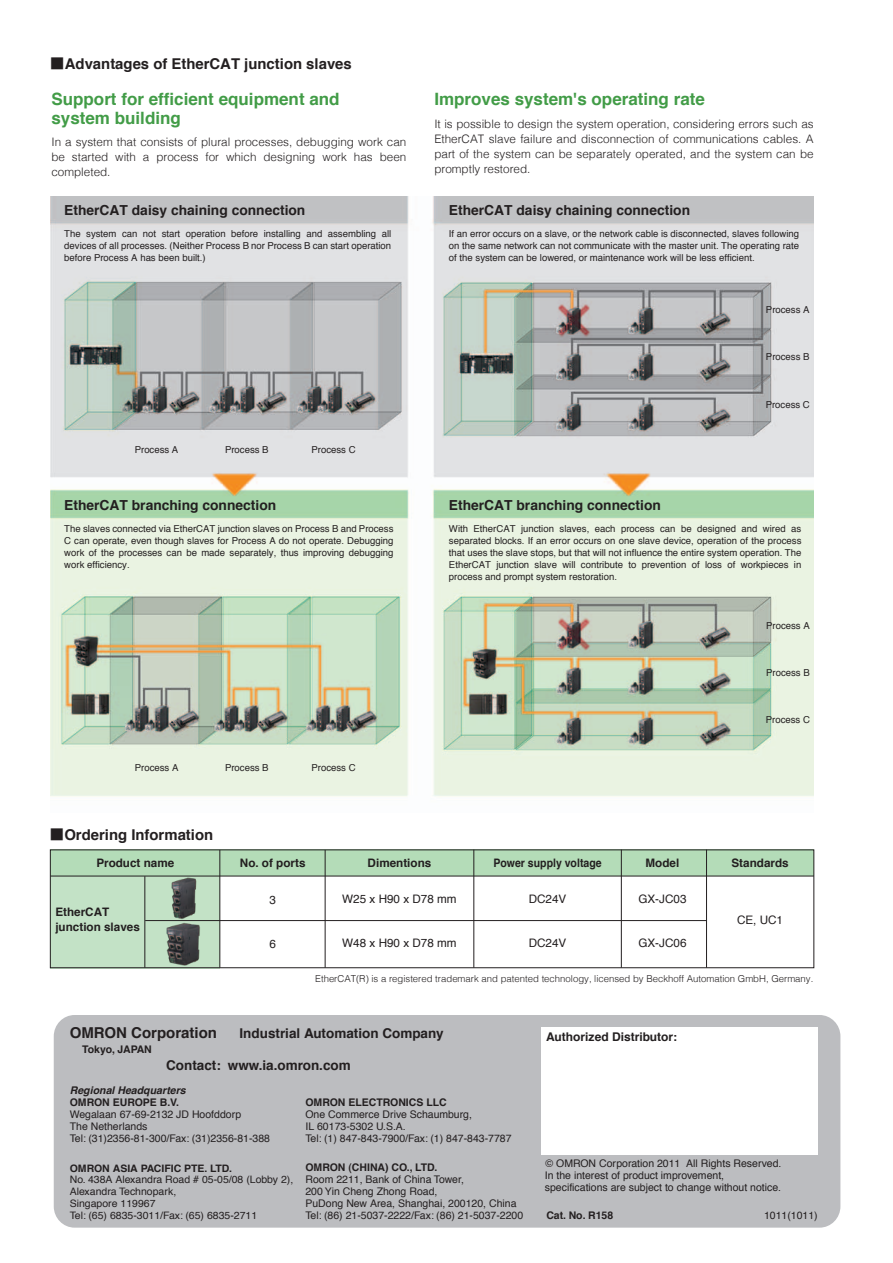
<style>
.page{position:relative;width:893px;height:1263px;background:#fff}
.page>*{position:absolute;margin:0;border:0;box-sizing:border-box;transform-origin:0 0}
.t1{font:700 16.95px/19.5px "Helvetica";color:#429c47}
.t2{font:700 15px "Helvetica";color:#231f20}
.t3{font:700 14.85px "Helvetica";color:#231f20}
.t4{font:700 13.8px "Helvetica";color:#231f20}
.t5{font:700 13.5px "Helvetica";color:#231f20}
.t6{font:700 12px "Helvetica";color:#231f20}
.t7{font:300 11.7px/15px "Helvetica";color:#231f20;text-align:justify}
.t8{font:700 11.7px/15px "Helvetica";color:#231f20}
.t9{font:11.7px "Helvetica";color:#231f20}
.t10{font:700 11.7px "Helvetica";color:#231f20;scale:.9 1}
.t11{font:italic 700 10.65px "Helvetica";color:#231f20}
.t12{font:10.5px/12px "Helvetica";color:#231f20}
.t13{font:700 10.5px "Helvetica";color:#231f20}
.t14{font:10.2px/11.7px "Helvetica";color:#231f20}
.t15{font:700 10.2px "Helvetica";color:#231f20}
.t16{font:9.6px/12px "Helvetica";color:#231f20;text-align:justify}
.t17{font:300 9.6px "Helvetica";color:#231f20}
.s1{font-family:"Koz Go Pro";font-weight:500}
</style>
<div class="page">
<img style="left:50px;top:196px;width:763px;height:601px">
<div style="left:50px;top:876px;width:170px;height:92px;background:#c3e2c6"></div>
<div style="left:50px;top:850px;width:764px;height:26px;background:#b4dcb8"></div>
<div style="left:50px;top:850px;width:764px;height:118px;border:1px solid #231f20"></div>
<hr style="left:50px;top:876px;width:764px;height:1px;background:#231f20">
<hr style="left:145px;top:920px;width:562px;height:1px;background:#231f20">
<hr style="left:145px;top:876px;width:1px;height:92px;background:#231f20">
<hr style="left:220px;top:850px;width:1px;height:118px;background:#231f20">
<hr style="left:325px;top:850px;width:1px;height:118px;background:#231f20">
<hr style="left:474px;top:850px;width:1px;height:118px;background:#231f20">
<hr style="left:621px;top:850px;width:1px;height:118px;background:#231f20">
<hr style="left:706px;top:850px;width:1px;height:118px;background:#231f20">
<img style="left:161px;top:920px;width:45px;height:49px">
<img style="left:159px;top:875px;width:44px;height:50px">
<div style="left:54px;top:1015px;width:786px;height:212px;background:#bcbdc0;border-radius:21px"></div>
<div style="left:541px;top:1027px;width:277px;height:127px;background:#fff"></div>
<h3 class="t3" style="left:50px;top:52px;width:303px"><span class="s1">■</span>Advantages of EtherCAT junction slaves</h3>
<h1 class="t1" style="left:51px;top:89px;width:290px">Support for efficient equipment and system building</h1>
<p class="t7" style="left:51px;top:134px;width:356px">In a system that consists of plural processes, debugging work can be started with a process for which designing work has been completed.</p>
<h3 class="t4" style="left:64px;top:199px;width:243px">EtherCAT daisy chaining connection</h3>
<h1 class="t1" style="left:434px;top:89px;width:272px">Improves system's operating rate</h1>
<p class="t7" style="left:434px;top:116px;width:381px">It is possible to design the system operation, considering errors such as EtherCAT slave failure and disconnection of communications cables. A part of the system can be separately operated, and the system can be promptly restored.</p>
<h3 class="t4" style="left:449px;top:199px;width:243px">EtherCAT daisy chaining connection</h3>
<p class="t16" style="left:64px;top:228px;width:328px">The system can not start operation before installing and assembling all devices of all processes. (Neither Process B nor Process B can start operation before Process A has been built.)</p>
<p class="t16" style="left:449px;top:228px;width:352px">If an error occurs on a slave, or the network cable is disconnected, slaves following on the same network can not communicate with the master unit. The operating rate of the system can be lowered, or maintenance work will be less efficient.</p>
<p class="t16" style="left:766px;top:304px;width:45px">Process A</p>
<p class="t16" style="left:766px;top:351px;width:45px">Process B</p>
<p class="t16" style="left:135px;top:444px;width:45px">Process A</p>
<p class="t16" style="left:225px;top:444px;width:45px">Process B</p>
<p class="t16" style="left:312px;top:444px;width:46px">Process C</p>
<h3 class="t4" style="left:64px;top:494px;width:213px">EtherCAT branching connection</h3>
<h3 class="t4" style="left:449px;top:494px;width:213px">EtherCAT branching connection</h3>
<p class="t16" style="left:766px;top:399px;width:46px">Process C</p>
<p class="t16" style="left:64px;top:523px;width:331px">The slaves connected via EtherCAT junction slaves on Process B and Process C can operate, even though slaves for Process A do not operate. Debugging work of the processes can be made separately, thus improving debugging work efficiency.</p>
<p class="t16" style="left:449px;top:523px;width:354px">With EtherCAT junction slaves, each process can be designed and wired as separated blocks. If an error occurs on one slave device, operation of the process that uses the slave stops, but that will not influence the entire system operation. The EtherCAT junction slave will contribute to prevention of loss of workpieces in process and prompt system restoration.</p>
<p class="t16" style="left:766px;top:620px;width:45px">Process A</p>
<p class="t16" style="left:135px;top:762px;width:45px">Process A</p>
<p class="t16" style="left:225px;top:762px;width:45px">Process B</p>
<p class="t16" style="left:312px;top:762px;width:46px">Process C</p>
<h3 class="t3" style="left:49px;top:822px;width:165px"><span class="s1">■</span>Ordering Information</h3>
<p class="t8" style="left:96px;top:855px;width:79px">Product name</p>
<p class="t8" style="left:55px;top:904px;width:86px">EtherCAT junction slaves</p>
<p class="t8" style="left:240px;top:855px;width:67px">No. of ports</p>
<p class="t9" style="left:269px;top:891px;width:8px">3</p>
<p class="t9" style="left:269px;top:935px;width:8px">6</p>
<p class="t8" style="left:368px;top:855px;width:65px">Dimentions</p>
<p class="t10" style="left:493px;top:853px;width:122px">Power supply voltage</p>
<p class="t9" style="left:529px;top:890px;width:39px">DC24V</p>
<p class="t9" style="left:529px;top:933px;width:39px">DC24V</p>
<p class="t9" style="left:342px;top:890px;width:116px">W25 x H90 x D78 mm</p>
<p class="t9" style="left:342px;top:933px;width:116px">W48 x H90 x D78 mm</p>
<p class="t8" style="left:646px;top:855px;width:35px">Model</p>
<p class="t9" style="left:638px;top:890px;width:50px">GX-JC03</p>
<p class="t9" style="left:638px;top:933px;width:50px">GX-JC06</p>
<p class="t16" style="left:766px;top:667px;width:45px">Process B</p>
<p class="t16" style="left:766px;top:714px;width:46px">Process C</p>
<p class="t8" style="left:731px;top:855px;width:59px">Standards</p>
<p class="t9" style="left:737px;top:911px;width:48px">CE, UC1</p>
<p class="t17" style="left:315px;top:972px;width:500px">EtherCAT(R) is a registered trademark and patented technology, licensed by Beckhoff Automation GmbH, Germany.</p>
<h2 class="t2" style="left:70px;top:1021px;width:149px">OMRON Corporation</h2>
<h3 class="t5" style="left:240px;top:1022px;width:206px">Industrial Automation Company</h3>
<p class="t13" style="left:82px;top:1041px;width:71px">Tokyo, JAPAN</p>
<h3 class="t5" style="left:166px;top:1054px;width:186px">Contact: www.ia.omron.com</h3>
<p class="t11" style="left:70px;top:1081px;width:117px">Regional Headquarters</p>
<p class="t13" style="left:70px;top:1094px;width:111px">OMRON EUROPE B.V.</p>
<p class="t12" style="left:70px;top:1109px;width:202px">Wegalaan 67-69-2132 JD Hoofddorp<br>The Netherlands<br>Tel: (31)2356-81-300/Fax: (31)2356-81-388</p>
<p class="t15" style="left:70px;top:1160px;width:164px">OMRON ASIA PACIFIC PTE. LTD.</p>
<p class="t14" style="left:70px;top:1174px;width:225px">No. 438A Alexandra Road # 05-05/08 (Lobby 2),<br>Alexandra Technopark,<br>Singapore 119967<br>Tel: (65) 6835-3011/Fax: (65) 6835-2711</p>
<p class="t13" style="left:305px;top:1094px;width:143px">OMRON ELECTRONICS LLC</p>
<p class="t12" style="left:305px;top:1109px;width:208px">One Commerce Drive Schaumburg,<br>IL 60173-5302 U.S.A.<br>Tel: (1) 847-843-7900/Fax: (1) 847-843-7787</p>
<p class="t13" style="left:305px;top:1158px;width:133px">OMRON (CHINA) CO., LTD.</p>
<p class="t12" style="left:305px;top:1173px;width:219px">Room 2211, Bank of China Tower,<br>200 Yin Cheng Zhong Road,<br>PuDong New Area, Shanghai, 200120, China Tel: (86) 21-5037-2222/Fax: (86) 21-5037-2200</p>
<p class="t6" style="left:546px;top:1027px;width:132px">Authorized Distributor:</p>
<p class="t12" style="left:545px;top:1157px;width:237px">© OMRON Corporation 2011 All Rights Reserved.</p>
<p class="t12" style="left:545px;top:1169px;width:238px">In the interest of product improvement, specifications are subject to change without notice.</p>
<p class="t13" style="left:546px;top:1206px;width:68px">Cat. No. R158</p>
<p class="t12" style="left:764px;top:1209px;width:55px">1011(1011)</p>
</div>
